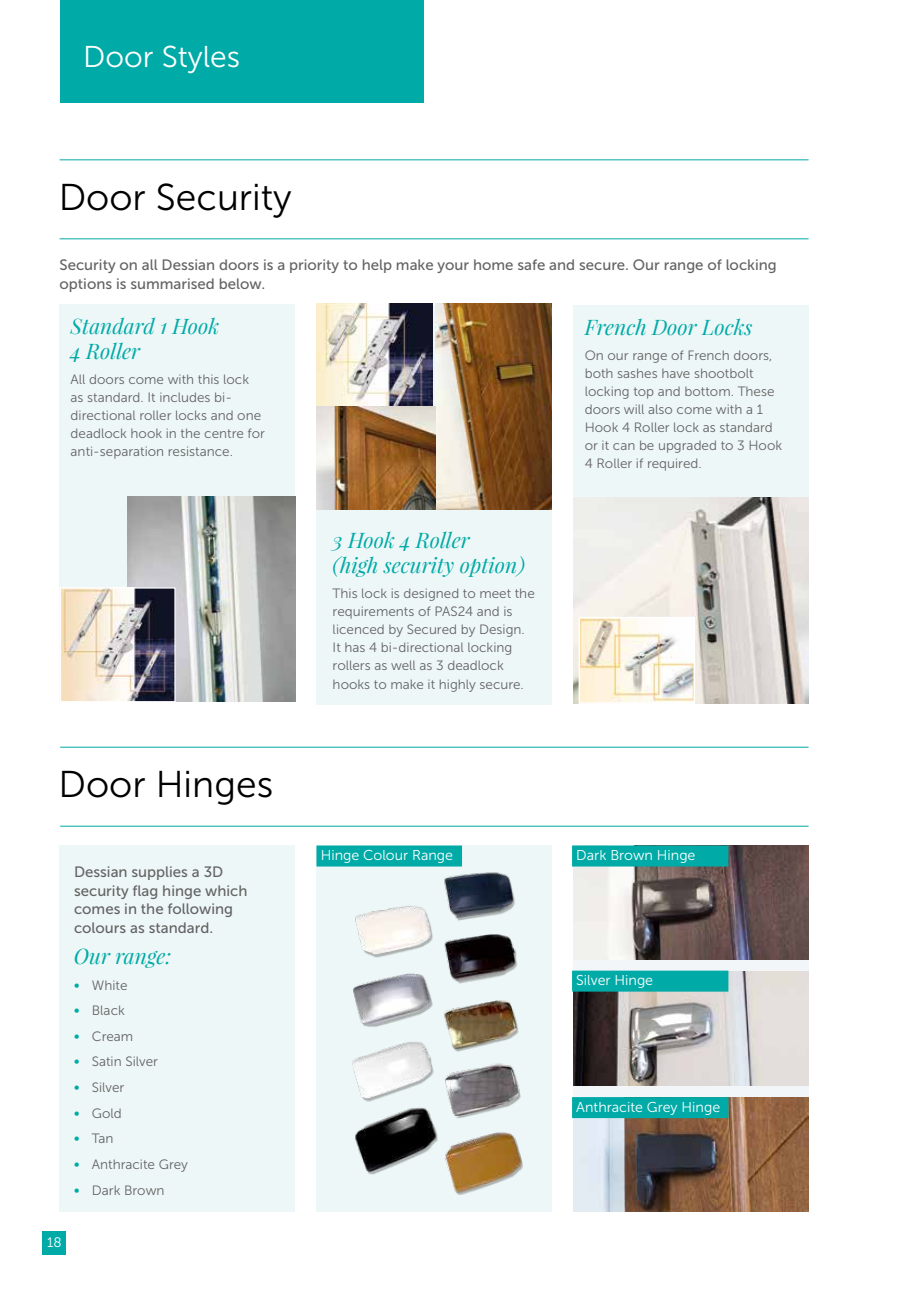
<style>
.page{position:relative;width:915px;height:1297px;background:#fff}
.page>*{position:absolute;margin:0;border:0;box-sizing:border-box;transform-origin:0 0}
.t1{font:37.2px "Museo Sans 300";color:#000}
.t2{font:30px "Museo Sans 300";color:#fff}
.t3{font:italic 21px/25.2px "Playfair Display";color:#00aaa7}
.t4{font:15px/18.6px "Museo Sans 500";color:#646363}
.t5{font:14.25px "Museo Sans 300";color:#fff}
.t6{font:13.65px "Museo Sans 300";color:#fff}
.t7{font:13.5px/18px "Museo Sans 300";color:#646363}
.s1{font-size:15px;color:#00aaa7}
</style>
<div class="page">
<div style="left:60px;top:304px;width:235px;height:398px;background:#eef7f7"></div>
<img style="left:128px;top:496px;width:167px;height:206px">
<div style="left:573px;top:305px;width:235px;height:398px;background:#eef7f7"></div>
<img style="left:573px;top:497px;width:235px;height:206px">
<div style="left:316px;top:305px;width:235px;height:400px;background:#eef7f7"></div>
<img style="left:63px;top:590px;width:110px;height:110px">
<div style="left:60px;top:587px;width:116px;height:116px;border:2px solid #fff"></div>
<img style="left:581px;top:620px;width:111px;height:81px">
<div style="left:578px;top:617px;width:117px;height:87px;border:2px solid #fff"></div>
<hr style="left:60px;top:159px;width:748px;height:1px;background:#00aaa7">
<hr style="left:60px;top:238px;width:748px;height:1px;background:#00aaa7">
<div style="left:60px;top:845px;width:235px;height:366px;background:#eef7f7"></div>
<hr style="left:60px;top:747px;width:748px;height:1px;background:#00aaa7">
<hr style="left:60px;top:826px;width:748px;height:1px;background:#00aaa7">
<div style="left:573px;top:853px;width:235px;height:358px;background:#f2f6f9"></div>
<img style="left:573px;top:845px;width:235px;height:115px">
<img style="left:573px;top:971px;width:235px;height:115px">
<img style="left:573px;top:1097px;width:235px;height:114px">
<div style="left:316px;top:845px;width:235px;height:366px;background:#eef7f7"></div>
<img style="left:352px;top:872px;width:171px;height:323px">
<div style="left:572px;top:1097px;width:156px;height:21px;background:#00aaa7"></div>
<div style="left:572px;top:971px;width:156px;height:21px;background:#00aaa7"></div>
<div style="left:572px;top:845px;width:156px;height:21px;background:#00aaa7"></div>
<div style="left:316px;top:845px;width:146px;height:21px;background:#00aaa7"></div>
<img style="left:316px;top:304px;width:116px;height:103px">
<img style="left:435px;top:304px;width:116px;height:206px">
<img style="left:316px;top:407px;width:119px;height:103px">
<div style="left:60px;top:0;width:363px;height:102px;background:#00aaa7"></div>
<div style="left:43px;top:1231px;width:23px;height:24px;background:#00aaa7"></div>
<h2 class="t2" style="left:83px;top:40px;width:158px">Door Styles</h2>
<h1 class="t1" style="left:59px;top:177px;width:234px">Door Security</h1>
<p class="t4" style="left:60px;top:256px;width:718px">Security on all Dessian doors is a priority to help make your home safe and secure. Our range of locking options is summarised below.</p>
<h3 class="t3" style="left:71px;top:313px;width:150px">Standard 1 Hook<br>4 Roller</h3>
<p class="t7" style="left:71px;top:370px;width:196px">All doors come with this lock as standard. It includes bi&shy;directional roller locks and one deadlock hook in the centre for anti-separation resistance.</p>
<h1 class="t1" style="left:58px;top:765px;width:216px">Door Hinges</h1>
<p class="t4" style="left:74px;top:862px;width:175px">Dessian supplies a 3D security flag hinge which comes in the following colours as standard.</p>
<h3 class="t3" style="left:74px;top:943px;width:99px">Our range:</h3>
<p class="t7" style="left:74px;top:976px;width:55px"><span class="s1">•</span> White</p>
<p class="t7" style="left:74px;top:1002px;width:52px"><span class="s1">•</span> Black</p>
<p class="t7" style="left:74px;top:1027px;width:61px"><span class="s1">•</span> Cream</p>
<p class="t7" style="left:74px;top:1053px;width:86px"><span class="s1">•</span> Satin Silver</p>
<p class="t7" style="left:74px;top:1078px;width:52px"><span class="s1">•</span> Silver</p>
<p class="t7" style="left:74px;top:1104px;width:49px"><span class="s1">•</span> Gold</p>
<p class="t7" style="left:74px;top:1130px;width:41px"><span class="s1">•</span> Tan</p>
<p class="t7" style="left:74px;top:1155px;width:115px"><span class="s1">•</span> Anthracite Grey</p>
<p class="t7" style="left:74px;top:1181px;width:92px"><span class="s1">•</span> Dark Brown</p>
<p class="t6" style="left:47px;top:1235px;width:16px">18</p>
<h3 class="t3" style="left:332px;top:527px;width:194px">3 Hook 4 Roller<br>(high security option)</h3>
<p class="t7" style="left:332px;top:585px;width:203px">This lock is designed to meet the requirements of PAS24 and is licenced by Secured by Design.<br>It has 4 bi-directional locking rollers as well as 3 deadlock hooks to make it highly secure.</p>
<h3 class="t3" style="left:584px;top:314px;width:169px">French Door Locks</h3>
<p class="t7" style="left:584px;top:346px;width:199px">On our range of French doors, both sashes have shootbolt locking top and bottom. These doors will also come with a 1<br>Hook 4 Roller lock as standard or it can be upgraded to 3 Hook<br>4 Roller if required.</p>
<p class="t5" style="left:320px;top:847px;width:134px">Hinge Colour Range</p>
<p class="t5" style="left:576px;top:847px;width:121px">Dark Brown Hinge</p>
<p class="t5" style="left:576px;top:973px;width:78px">Silver Hinge</p>
<p class="t5" style="left:576px;top:1099px;width:145px">Anthracite Grey Hinge</p>
</div>
